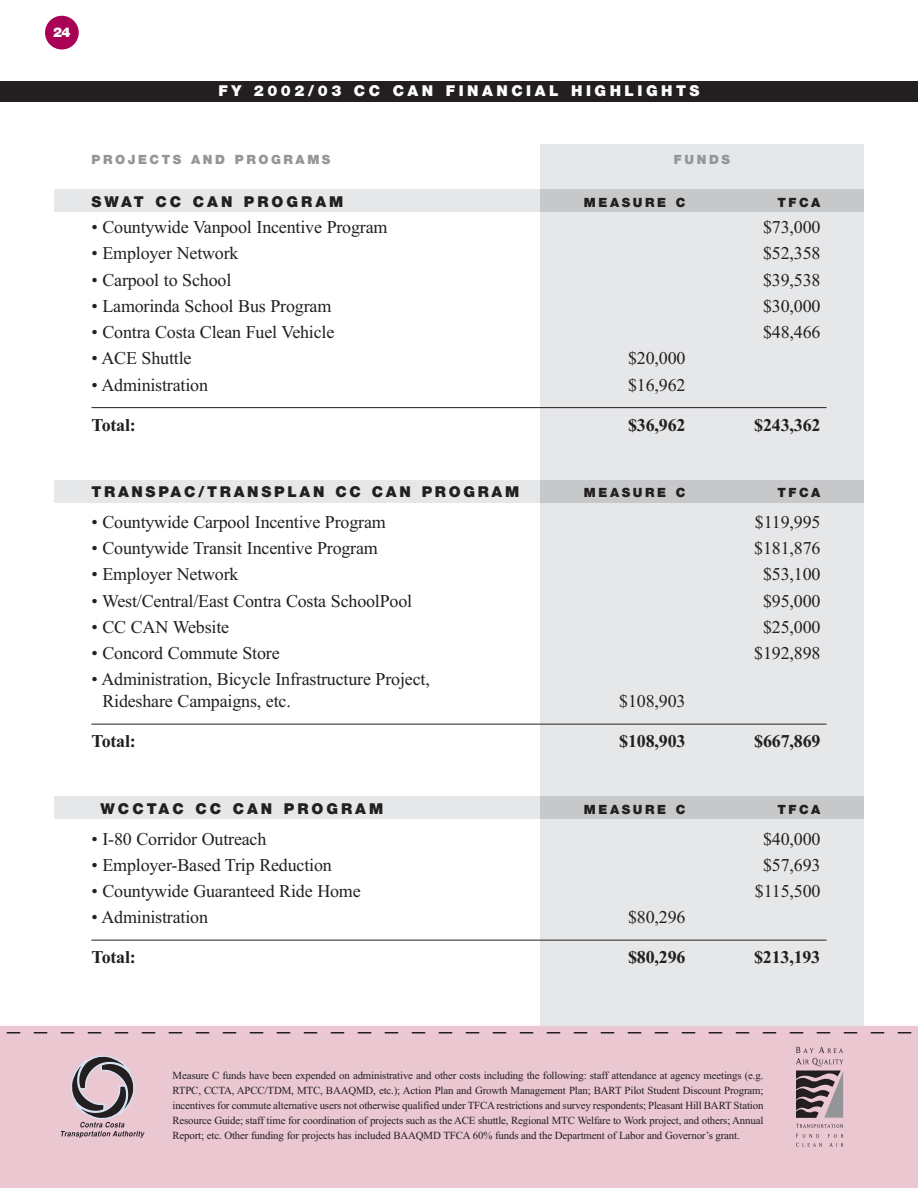
<style>
.page{position:relative;width:918px;height:1188px;background:#fff}
.page>*{position:absolute;margin:0;border:0;box-sizing:border-box;transform-origin:0 0}
.t1{font:18px/21.8px "Times New Roman";letter-spacing:-.01em;color:#231f20}
.t2{font:700 18px "Times New Roman";letter-spacing:-.01em;color:#231f20}
.t3{font:900 15px "Helvetica Neue";letter-spacing:.2em;color:#231f20}
.t4{font:900 15px "Helvetica Neue";letter-spacing:.235em;color:#fff}
.t5{font:900 15px "Helvetica Neue";letter-spacing:.18em;color:#231f20}
.t6{font:900 13.5px "Helvetica Neue";color:#fff}
.t7{font:900 12.75px "Helvetica Neue";letter-spacing:.2em;color:#231f20}
.t8{font:900 12.75px "Helvetica Neue";letter-spacing:.2em;color:#939598}
.t9{font:10.8px/14.9px "Times New Roman";letter-spacing:-.015em;color:#231f20;text-align:justify}
</style>
<div class="page">
<div style="left:540px;top:144px;width:324px;height:882px;background:#e6e7e9"></div>
<div style="left:0;top:1026px;width:918px;height:162px;background:#eac7d1"></div>
<svg style="left:0;top:1032px;width:918px;height:2px;background:#9f878e"></svg>
<div style="left:54px;top:189px;width:810px;height:23px;background:#e6e7e9"></div>
<div style="left:540px;top:189px;width:324px;height:23px;background:#c7c8ca"></div>
<div style="left:54px;top:480px;width:810px;height:22px;background:#e6e7e9"></div>
<div style="left:540px;top:480px;width:324px;height:22px;background:#c7c8ca"></div>
<div style="left:54px;top:796px;width:810px;height:23px;background:#e6e7e9"></div>
<div style="left:540px;top:796px;width:324px;height:23px;background:#c7c8ca"></div>
<svg style="left:61px;top:1052px;width:84px;height:86px;background:#baa3ac"></svg>
<svg style="left:796px;top:1124px;width:47px;height:4px"></svg>
<svg style="left:796px;top:1134px;width:26px;height:13px"></svg>
<svg style="left:828px;top:1134px;width:15px;height:13px"></svg>
<svg style="left:796px;top:1047px;width:47px;height:71px;background:#99858b"></svg>
<hr style="left:92px;top:407px;width:734px;height:1px;background:#231f20">
<hr style="left:92px;top:724px;width:734px;height:1px;background:#231f20">
<hr style="left:92px;top:940px;width:734px;height:1px;background:#231f20">
<div style="left:0;top:81px;width:918px;height:20px;background:#231f20"></div>
<div style="left:45px;top:16px;width:34px;height:34px;background:#a90156;border-radius:50%"></div>
<p class="t6" style="left:53px;top:27px;width:19px">24</p>
<p class="t4" style="left:218px;top:85px;width:483px">FY 2002/03 CC CAN FINANCIAL HIGHLIGHTS</p>
<p class="t8" style="left:92px;top:154px;width:240px">PROJECTS AND PROGRAMS</p>
<p class="t8" style="left:674px;top:154px;width:58px">FUNDS</p>
<p class="t3" style="left:92px;top:196px;width:253px">SWAT CC CAN PROGRAM</p>
<p class="t7" style="left:584px;top:198px;width:103px">MEASURE C</p>
<p class="t7" style="left:777px;top:198px;width:45px">TFCA</p>
<p class="t1" style="left:92px;top:218px;width:298px">• Countywide Vanpool Incentive Program</p>
<p class="t1" style="left:763px;top:218px;width:59px">$73,000</p>
<p class="t1" style="left:92px;top:244px;width:149px">• Employer Network</p>
<p class="t1" style="left:763px;top:244px;width:59px">$52,358</p>
<p class="t1" style="left:92px;top:271px;width:141px">• Carpool to School</p>
<p class="t1" style="left:763px;top:271px;width:59px">$39,538</p>
<p class="t1" style="left:92px;top:297px;width:241px">• Lamorinda School Bus Program</p>
<p class="t1" style="left:763px;top:297px;width:59px">$30,000</p>
<p class="t1" style="left:92px;top:323px;width:244px">• Contra Costa Clean Fuel Vehicle</p>
<p class="t1" style="left:763px;top:323px;width:59px">$48,466</p>
<p class="t1" style="left:92px;top:349px;width:102px">• ACE Shuttle</p>
<p class="t1" style="left:628px;top:349px;width:59px">$20,000</p>
<p class="t1" style="left:92px;top:376px;width:118px">• Administration</p>
<p class="t1" style="left:628px;top:376px;width:59px">$16,962</p>
<p class="t2" style="left:92px;top:419px;width:46px">Total:</p>
<p class="t2" style="left:628px;top:419px;width:59px">$36,962</p>
<p class="t2" style="left:754px;top:419px;width:68px">$243,362</p>
<p class="t5" style="left:92px;top:487px;width:429px">TRANSPAC/TRANSPLAN CC CAN PROGRAM</p>
<p class="t7" style="left:584px;top:488px;width:103px">MEASURE C</p>
<p class="t7" style="left:777px;top:488px;width:45px">TFCA</p>
<p class="t1" style="left:92px;top:513px;width:296px">• Countywide Carpool Incentive Program</p>
<p class="t1" style="left:755px;top:513px;width:67px">$119,995</p>
<p class="t1" style="left:92px;top:539px;width:288px">• Countywide Transit Incentive Program</p>
<p class="t1" style="left:754px;top:539px;width:68px">$181,876</p>
<p class="t1" style="left:92px;top:565px;width:149px">• Employer Network</p>
<p class="t1" style="left:763px;top:565px;width:59px">$53,100</p>
<p class="t1" style="left:92px;top:592px;width:322px">• West/Central/East Contra Costa SchoolPool</p>
<p class="t1" style="left:763px;top:592px;width:59px">$95,000</p>
<p class="t1" style="left:92px;top:618px;width:139px">• CC CAN Website</p>
<p class="t1" style="left:763px;top:618px;width:59px">$25,000</p>
<p class="t1" style="left:92px;top:644px;width:190px">• Concord Commute Store</p>
<p class="t1" style="left:754px;top:644px;width:68px">$192,898</p>
<p class="t1" style="left:102px;top:670px;width:329px;text-indent:-11px">• Administration, Bicycle Infrastructure Project,<br>Rideshare Campaigns, etc.</p>
<p class="t1" style="left:619px;top:692px;width:68px">$108,903</p>
<p class="t2" style="left:92px;top:735px;width:46px">Total:</p>
<p class="t2" style="left:619px;top:735px;width:68px">$108,903</p>
<p class="t2" style="left:754px;top:735px;width:68px">$667,869</p>
<p class="t3" style="left:101px;top:803px;width:284px">WCCTAC CC CAN PROGRAM</p>
<p class="t7" style="left:584px;top:805px;width:103px">MEASURE C</p>
<p class="t7" style="left:777px;top:805px;width:45px">TFCA</p>
<p class="t1" style="left:92px;top:829px;width:176px">• I-80 Corridor Outreach</p>
<p class="t1" style="left:763px;top:829px;width:59px">$40,000</p>
<p class="t1" style="left:92px;top:856px;width:242px">• Employer-Based Trip Reduction</p>
<p class="t1" style="left:763px;top:856px;width:59px">$57,693</p>
<p class="t1" style="left:92px;top:882px;width:271px">• Countywide Guaranteed Ride Home</p>
<p class="t1" style="left:755px;top:882px;width:67px">$115,500</p>
<p class="t1" style="left:92px;top:908px;width:118px">• Administration</p>
<p class="t1" style="left:628px;top:908px;width:59px">$80,296</p>
<p class="t2" style="left:92px;top:951px;width:46px">Total:</p>
<p class="t2" style="left:628px;top:951px;width:59px">$80,296</p>
<p class="t2" style="left:754px;top:951px;width:68px">$213,193</p>
<p class="t9" style="left:172px;top:1069px;width:593px">Measure C funds have been expended on administrative and other costs including the following: staff attendance at agency meetings (e.g.<br>RTPC, CCTA, APCC/TDM, MTC, BAAQMD, etc.); Action Plan and Growth Management Plan; BART Pilot Student Discount Program; incentives for commute alternative users not otherwise qualified under TFCA restrictions and survey respondents; Pleasant Hill BART Station Resource Guide; staff time for coordination of projects such as the ACE shuttle, Regional MTC Welfare to Work project, and others; Annual Report; etc. Other funding for projects has included BAAQMD TFCA 60% funds and the Department of Labor and Governor’s grant.</p>
</div>
